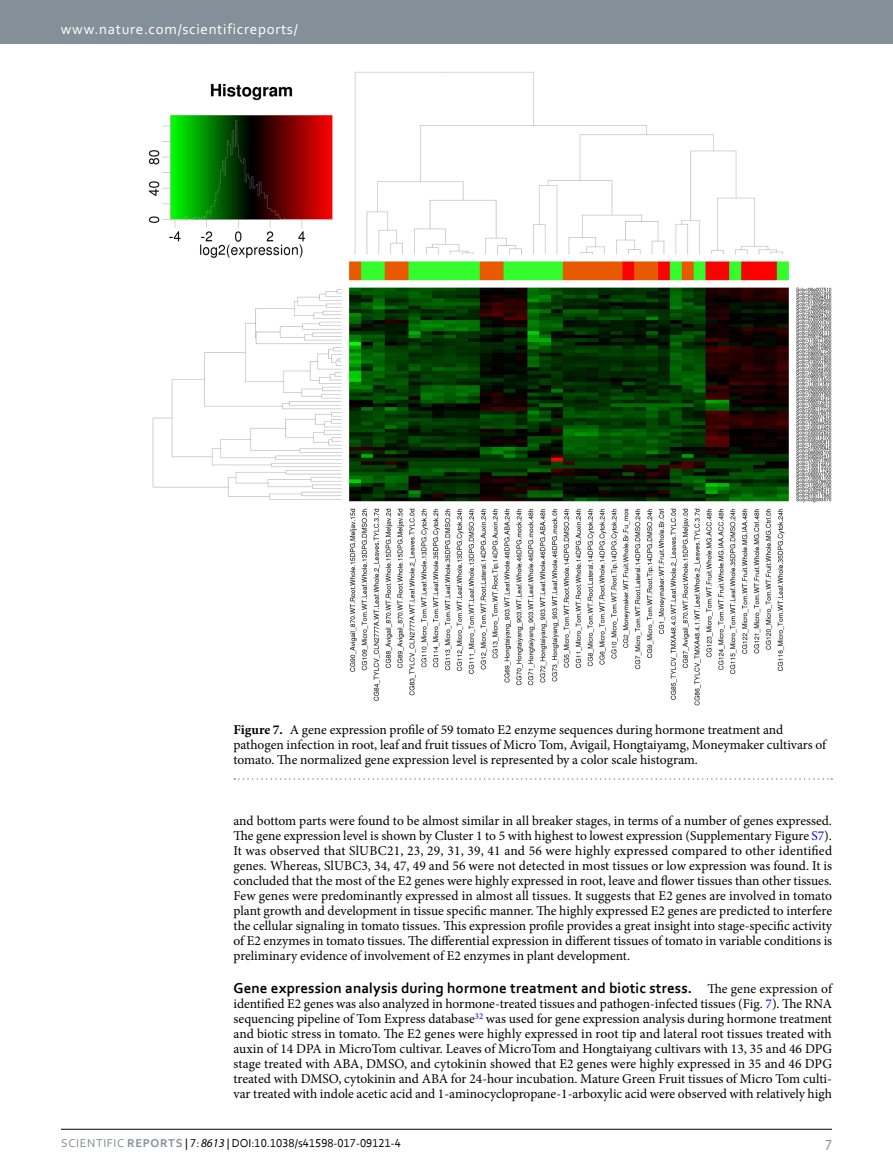
<style>
.page{position:relative;width:893px;height:1174px;background:#fff}
.page>*{position:absolute;margin:0;border:0;box-sizing:border-box;transform-origin:0 0}
.t1{font:700 15px "Corbel";letter-spacing:.01em;color:#000}
.t2{font:15px "Corbel 2";letter-spacing:.045em;color:#fff}
.t3{font:15px "Corbel 2";color:#839097}
.t4{font:13.5px/15px "Minion Pro";color:#000;text-align:justify}
.t5{font:12px "Corbel";color:#000}
.s1{font-weight:700}
.s2{color:#00f}
.s3{font-family:"Minion Pro";font-weight:400;font-size:13.5px}
.s4{font-family:"Corbel 2";color:#839097}
.s5{font-family:"Corbel Bold 2";color:#839097}
.s6{font-family:"Myriad Pro";font-style:italic}
</style>
<div class="page">
<div style="left:0;top:0;width:893px;height:43px;background:#839097"></div>
<hr style="left:61px;top:1129px;width:771px;height:1px;background:#000">
<img style="left:148px;top:71px;width:684px;height:635px">
<svg style="left:234px;top:778px;width:598px;height:1px"></svg>
<p class="t2" style="left:61px;top:19px;width:238px">www.nature.com/scientificreports/</p>
<p class="t4" style="left:233px;top:722px;width:594px;text-align:left"><span class="s1">Figure 7.</span> A gene expression profile of 59 tomato E2 enzyme sequences during hormone treatment and pathogen infection in root, leaf and fruit tissues of Micro Tom, Avigail, Hongtaiyamg, Moneymaker cultivars of tomato. The normalized gene expression level is represented by a color scale histogram.</p>
<p class="t4" style="left:233px;top:813px;width:600px">and bottom parts were found to be almost similar in all breaker stages, in terms of a number of genes expressed.<br>The gene expression level is shown by Cluster 1 to 5 with highest to lowest expression (Supplementary Figure <span class="s2">S7</span>).<br>It was observed that SlUBC21, 23, 29, 31, 39, 41 and 56 were highly expressed compared to other identified genes. Whereas, SlUBC3, 34, 47, 49 and 56 were not detected in most tissues or low expression was found. It is concluded that the most of the E2 genes were highly expressed in root, leave and flower tissues than other tissues.<br>Few genes were predominantly expressed in almost all tissues. It suggests that E2 genes are involved in tomato plant growth and development in tissue specific manner. The highly expressed E2 genes are predicted to interfere the cellular signaling in tomato tissues. This expression profile provides a great insight into stage-specific activity of E2 enzymes in tomato tissues. The differential expression in different tissues of tomato in variable conditions is preliminary evidence of involvement of E2 enzymes in plant development.</p>
<p class="t1" style="left:233px;top:979px;width:600px">Gene expression analysis during hormone treatment and biotic stress. <span class="s3">The gene expression of</span></p>
<p class="t4" style="left:233px;top:996px;width:600px">identified E2 genes was also analyzed in hormone-treated tissues and pathogen-infected tissues (Fig. <span class="s2">7</span>). The RNA sequencing pipeline of Tom Express database<sup>32</sup> was used for gene expression analysis during hormone treatment and biotic stress in tomato. The E2 genes were highly expressed in root tip and lateral root tissues treated with auxin of 14 DPA in MicroTom cultivar. Leaves of MicroTom and Hongtaiyang cultivars with 13, 35 and 46 DPG stage treated with ABA, DMSO, and cytokinin showed that E2 genes were highly expressed in 35 and 46 DPG treated with DMSO, cytokinin and ABA for 24-hour incubation. Mature Green Fruit tissues of Micro Tom culti&shy;var treated with indole acetic acid and 1-aminocyclopropane-1-arboxylic acid were observed with relatively high</p>
<p class="t5" style="left:61px;top:1135px;width:341px"><span class="s4">Scientific</span> <span class="s5">REPORTS</span> | 7: <span class="s6">8613</span> | DOI:10.1038/s41598-017-09121-4</p>
<p class="t3" style="left:826px;top:1132px;width:8px">7</p>
</div>
